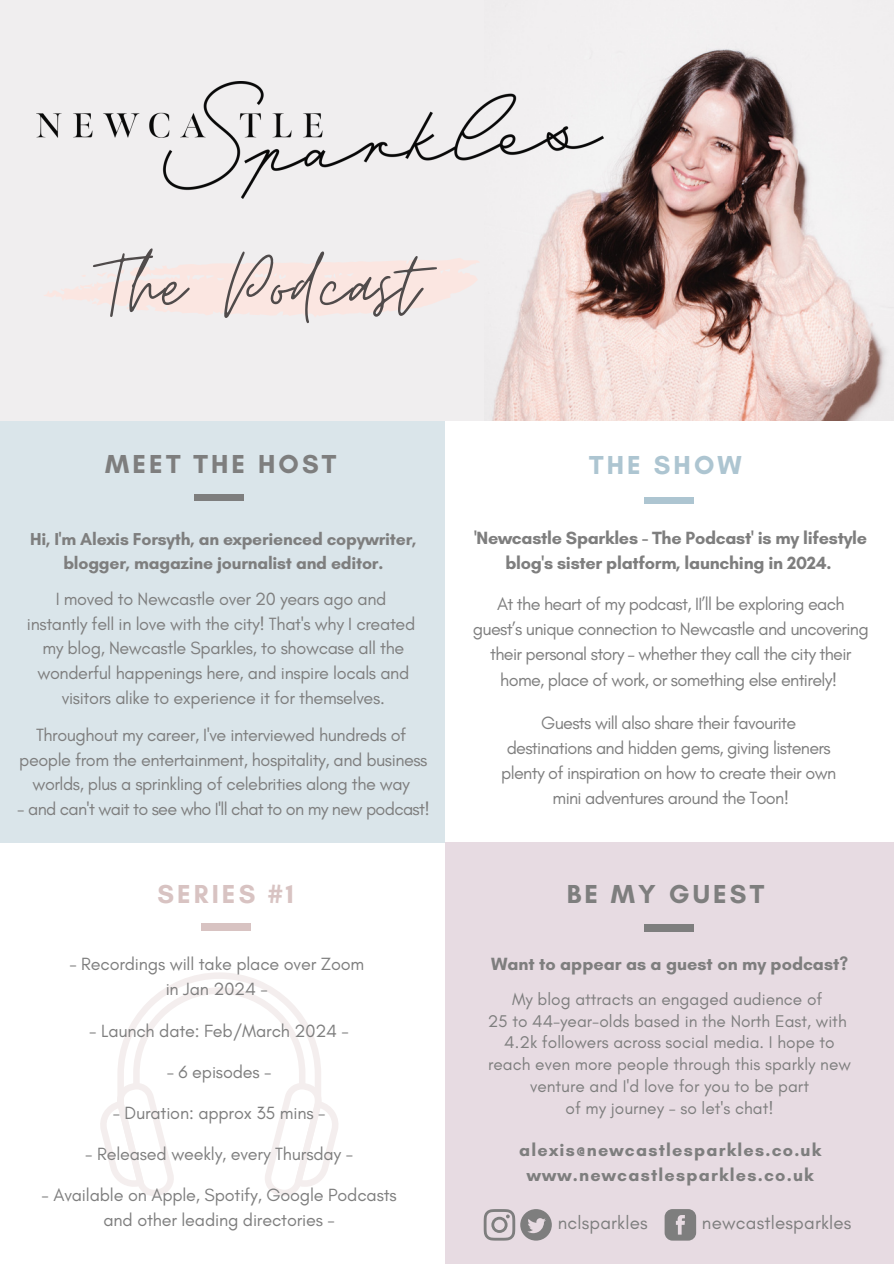
<style>
.page{position:relative;width:894px;height:1264px;background:#fff}
.page>*{position:absolute;margin:0;border:0;box-sizing:border-box;transform-origin:0 0}
.t1{font:96px "Moon Time";letter-spacing:.015em;color:#504b4b}
.t2{font:700 26.55px "Glacial Indifference";letter-spacing:.12em;color:#7e7e7e}
.t3{font:700 26.55px "Glacial Indifference";letter-spacing:.12em;color:#d8c3c2}
.t4{font:700 26.55px "Glacial Indifference";letter-spacing:.12em;color:#adc5d1}
.t5{font:18.75px "Glacial Indifference";letter-spacing:.01em;color:#7e7e7e}
.t6{font:18px/25px "Glacial Indifference";letter-spacing:-.025em;color:#7e7e7e;text-align:center}
.t7{font:700 18px/25px "Glacial Indifference";color:#7e7e7e;text-align:center}
.t8{font:700 18px "Glacial Indifference";letter-spacing:.065em;color:#7e7e7e}
.t9{font:700 17.55px/23.7px "Glacial Indifference";letter-spacing:-.01em;color:#7e7e7e;text-align:center}
.t10{font:17.25px/21.8px "Glacial Indifference";color:#7e7e7e;text-align:center}
</style>
<div class="page">
<div style="left:0;top:420px;width:447px;height:422px;background:#dae5ea"></div>
<div style="left:445px;top:420px;width:447px;height:424px;background:#fff"></div>
<div style="left:444px;top:842px;width:449px;height:421px;background:#e5d8df"></div>
<div style="left:643px;top:497px;width:50px;height:7px;background:#adc5d1"></div>
<div style="left:644px;top:924px;width:49px;height:7px;background:#7e7e7e"></div>
<svg style="left:483px;top:1209px;width:68px;height:31px"></svg>
<svg style="left:664px;top:1209px;width:32px;height:31px"></svg>
<div style="left:201px;top:923px;width:49px;height:7px;background:#d8c3c2"></div>
<div style="left:194px;top:494px;width:50px;height:7px;background:#7e7e7e"></div>
<svg style="left:100px;top:972px;width:238px;height:224px"></svg>
<img style="left:483px;top:0;width:410px;height:420px">
<div style="left:0;top:0;width:483px;height:420px;background:#f0eeef"></div>
<svg style="left:44px;top:258px;width:435px;height:59px"></svg>
<img style="left:37px;top:81px;width:566px;height:117px">
<p class="t1" style="left:101px;top:227px;width:318px">The Podcast</p>
<p class="t2" style="left:105px;top:448px;width:232px">MEET THE HOST</p>
<p class="t9" style="left:30px;top:527px;width:388px">Hi, I'm Alexis Forsyth, an experienced copywriter, blogger, magazine journalist and editor.</p>
<p class="t6" style="left:56px;top:586px;width:332px">I moved to Newcastle over 20 years ago and</p>
<p class="t6" style="left:27px;top:610px;width:390px">instantly fell in love with the city! That's why I created</p>
<p class="t6" style="left:37px;top:635px;width:373px">my blog, Newcastle Sparkles, to showcase all the wonderful happenings here, and inspire locals and visitors alike to experience it for themselves.</p>
<p class="t6" style="left:36px;top:722px;width:371px">Throughout my career, I've interviewed hundreds of</p>
<p class="t6" style="left:19px;top:746px;width:409px">people from the entertainment, hospitality, and business worlds, plus a sprinkling of celebrities along the way</p>
<p class="t6" style="left:17px;top:796px;width:414px">- and can't wait to see who I'll chat to on my new podcast!</p>
<p class="t3" style="left:157px;top:877px;width:138px">SERIES #1</p>
<p class="t6" style="left:69px;top:951px;width:296px">- Recordings will take place over Zoom</p>
<p class="t6" style="left:166px;top:976px;width:104px">in Jan 2024 -</p>
<p class="t6" style="left:89px;top:1017px;width:261px">- Launch date: Feb/March 2024 -</p>
<p class="t6" style="left:167px;top:1058px;width:106px">- 6 episodes -</p>
<p class="t6" style="left:113px;top:1099px;width:214px">- Duration: approx 35 mins -</p>
<p class="t6" style="left:85px;top:1140px;width:269px">- Released weekly, every Thursday -</p>
<p class="t6" style="left:42px;top:1181px;width:356px">- Available on Apple, Spotify, Google Podcasts and other leading directories -</p>
<p class="t4" style="left:589px;top:449px;width:154px">THE SHOW</p>
<p class="t7" style="left:474px;top:525px;width:394px">'Newcastle Sparkles - The Podcast' is my lifestyle blog's sister platform, launching in 2024.</p>
<p class="t6" style="left:473px;top:591px;width:397px">At the heart of my podcast, II’ll be exploring each guest’s unique connection to Newcastle and uncovering their personal story – whether they call the city their home, place of work, or something else entirely!</p>
<p class="t6" style="left:541px;top:709px;width:256px">Guests will also share their favourite</p>
<p class="t6" style="left:506px;top:734px;width:325px">destinations and hidden gems, giving listeners</p>
<p class="t6" style="left:501px;top:759px;width:336px">plenty of inspiration on how to create their own</p>
<p class="t6" style="left:552px;top:784px;width:238px">mini adventures around the Toon!</p>
<p class="t2" style="left:566px;top:877px;width:199px">BE MY GUEST</p>
<p class="t7" style="left:491px;top:951px;width:358px">Want to appear as a guest on my podcast?</p>
<p class="t10" style="left:512px;top:987px;width:312px">My blog attracts an engaged audience of</p>
<p class="t10" style="left:487px;top:1009px;width:360px">25 to 44-year-olds based in the North East, with</p>
<p class="t10" style="left:504px;top:1031px;width:332px">4.2k followers across social media. I hope to</p>
<p class="t10" style="left:488px;top:1053px;width:364px">reach even more people through this sparkly new venture and I'd love for you to be part</p>
<p class="t10" style="left:565px;top:1096px;width:209px">of my journey - so let's chat!</p>
<p class="t8" style="left:519px;top:1138px;width:304px">alexis@newcastlesparkles.co.uk</p>
<p class="t8" style="left:526px;top:1163px;width:288px">www.newcastlesparkles.co.uk</p>
<p class="t5" style="left:557px;top:1210px;width:91px">nclsparkles</p>
<p class="t5" style="left:701px;top:1210px;width:151px">newcastlesparkles</p>
</div>
